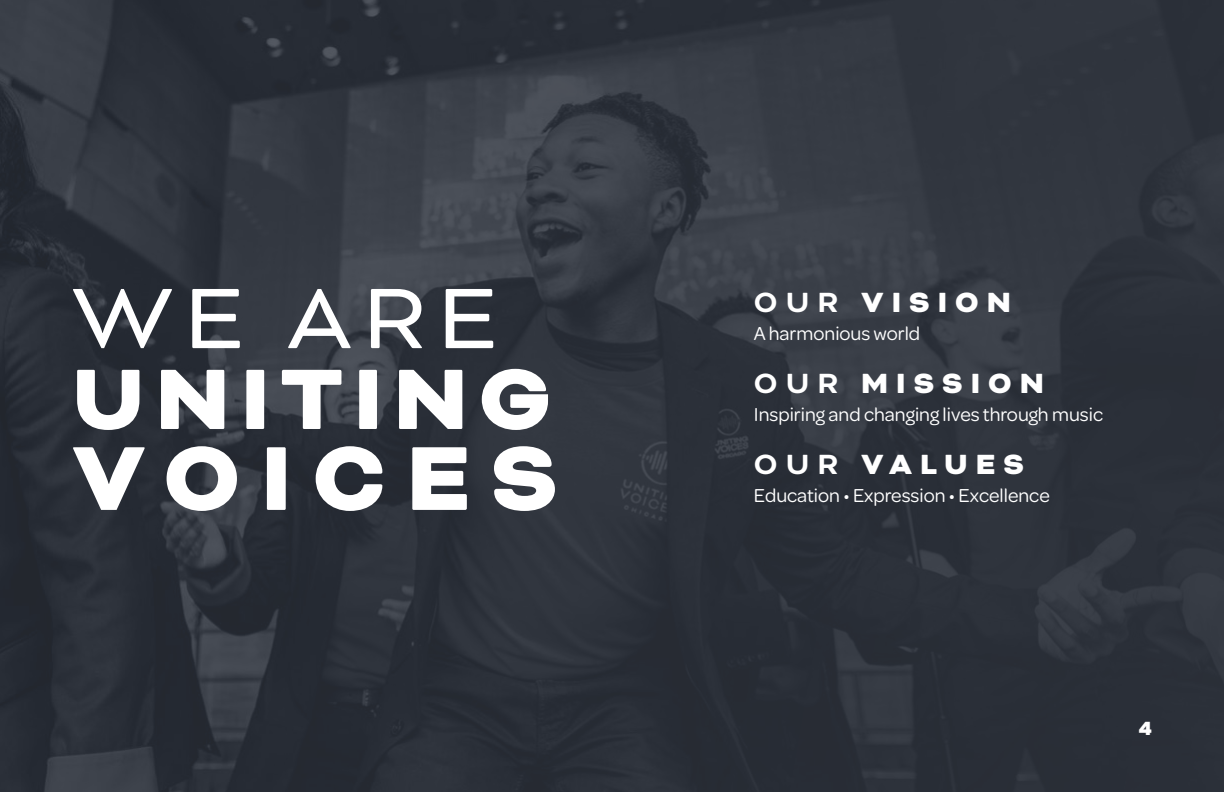
<style>
.page{position:relative;width:1224px;height:792px;background:#fff}
.page>*{position:absolute;margin:0;border:0;box-sizing:border-box;transform-origin:0 0}
.t1{font:900 104.4px "Bicyclette";letter-spacing:.2em;color:#fff}
.t2{font:900 98.6px "Bicyclette";letter-spacing:.11em;color:#fff}
.t3{font:98.6px "Bicyclette";color:#fff}
.t4{font:900 32px "Bicyclette";letter-spacing:.25em;color:#fff}
.t5{font:900 22px "Bicyclette";color:#fff}
.t6{font:20px "Omnes";color:#fff}
.s1{font-weight:700}
</style>
<div class="page">
<img style="left:0;top:0;width:1224px;height:792px">
<h2 class="t3" style="left:72px;top:261px;width:427px">WE ARE</h2>
<h2 class="t2" style="left:72px;top:341px;width:480px">UNITING</h2>
<h1 class="t1" style="left:72px;top:417px;width:488px">VOICES</h1>
<h3 class="t4" style="left:754px;top:283px;width:259px"><span class="s1">OUR</span> VISION</h3>
<p class="t6" style="left:754px;top:320px;width:168px">A harmonious world</p>
<h3 class="t4" style="left:754px;top:364px;width:292px"><span class="s1">OUR</span> MISSION</h3>
<p class="t6" style="left:754px;top:401px;width:351px">Inspiring and changing lives through music</p>
<h3 class="t4" style="left:754px;top:445px;width:272px"><span class="s1">OUR</span> VALUES</h3>
<p class="t6" style="left:754px;top:481px;width:297px">Education • Expression • Excellence</p>
<p class="t5" style="left:1139px;top:715px;width:15px">4</p>
</div>
